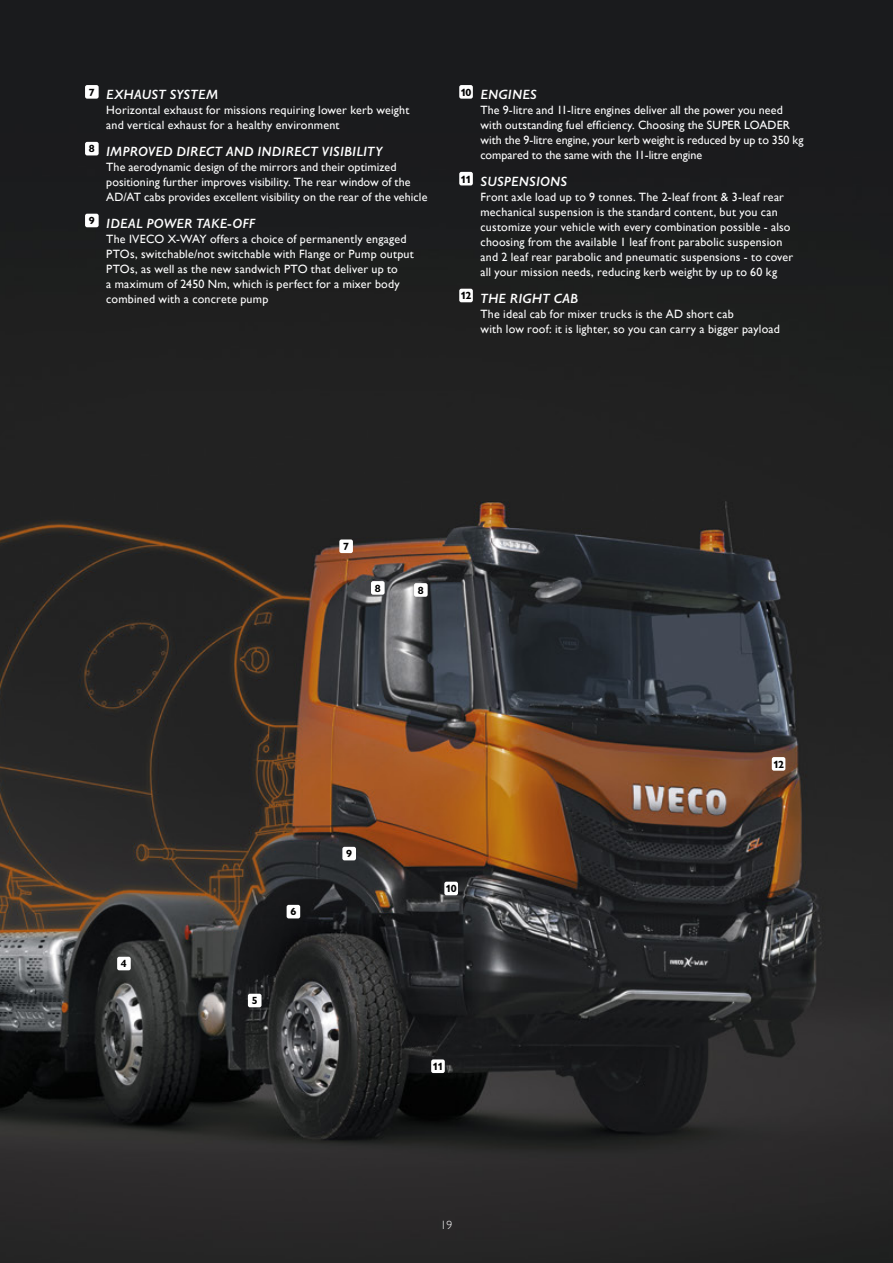
<style>
.page{position:relative;width:893px;height:1263px;background:#fff}
.page>*{position:absolute;margin:0;border:0;box-sizing:border-box;transform-origin:0 0}
.t1{font:italic 600 13.5px "Gill Sans";letter-spacing:.01em;color:#fff}
.t2{font:12px/15px "Gill Sans";letter-spacing:.015em;color:#fff}
.t3{font:300 12px "Gill Sans";color:#fff}
.t4{font:700 10.5px "Gill Sans Nova";color:#000}
</style>
<div class="page">
<img style="left:0;top:0;width:893px;height:1263px">
<div style="left:117px;top:957px;width:14px;height:13px;background:#fff;border-radius:2px"></div>
<div style="left:248px;top:994px;width:13px;height:13px;background:#fff;border-radius:2px"></div>
<div style="left:287px;top:905px;width:13px;height:13px;background:#fff;border-radius:2px"></div>
<div style="left:339px;top:539px;width:14px;height:14px;background:#fff;border-radius:2px"></div>
<div style="left:371px;top:581px;width:14px;height:14px;background:#fff;border-radius:2px"></div>
<div style="left:342px;top:847px;width:14px;height:13px;background:#fff;border-radius:2px"></div>
<div style="left:444px;top:882px;width:14px;height:13px;background:#fff;border-radius:2px"></div>
<div style="left:431px;top:1059px;width:14px;height:14px;background:#fff;border-radius:2px"></div>
<div style="left:772px;top:757px;width:13px;height:14px;background:#fff;border-radius:2px"></div>
<div style="left:414px;top:583px;width:14px;height:14px;background:#fff;border-radius:2px"></div>
<div style="left:85px;top:85px;width:14px;height:14px;background:#fff;border-radius:2px"></div>
<div style="left:85px;top:142px;width:14px;height:13px;background:#fff;border-radius:2px"></div>
<div style="left:85px;top:214px;width:14px;height:13px;background:#fff;border-radius:2px"></div>
<div style="left:459px;top:85px;width:14px;height:14px;background:#fff;border-radius:2px"></div>
<div style="left:459px;top:172px;width:14px;height:13px;background:#fff;border-radius:2px"></div>
<div style="left:459px;top:289px;width:14px;height:13px;background:#fff;border-radius:2px"></div>
<p class="t1" style="left:89px;top:86px;width:131px"><sup>7</sup> EXHAUST SYSTEM</p>
<p class="t2" style="left:106px;top:102px;width:305px">Horizontal exhaust for missions requiring lower kerb weight and vertical exhaust for a healthy environment</p>
<p class="t1" style="left:89px;top:143px;width:295px"><sup>8</sup> IMPROVED DIRECT AND INDIRECT VISIBILITY</p>
<p class="t2" style="left:106px;top:159px;width:323px">The aerodynamic design of the mirrors and their optimized positioning further improves visibility. The rear window of the<br>AD/AT cabs provides excellent visibility on the rear of the vehicle</p>
<p class="t1" style="left:89px;top:215px;width:168px"><sup>9</sup> IDEAL POWER TAKE-OFF</p>
<p class="t2" style="left:106px;top:231px;width:309px">The IVECO X-WAY offers a choice of permanently engaged PTOs, switchable/not switchable with Flange or Pump output PTOs, as well as the new sandwich PTO that deliver up to<br>a maximum of 2450 Nm, which is perfect for a mixer body combined with a concrete pump</p>
<p class="t1" style="left:460px;top:86px;width:78px"><sup>10</sup> ENGINES</p>
<p class="t2" style="left:480px;top:102px;width:325px">The 9-litre and 11-litre engines deliver all the power you need with outstanding fuel efficiency. Choosing the SUPER LOADER with the 9-litre engine, your kerb weight is reduced by up to 350 kg compared to the same with the 11-litre engine</p>
<p class="t1" style="left:460px;top:173px;width:108px"><sup>11</sup> SUSPENSIONS</p>
<p class="t2" style="left:480px;top:189px;width:314px">Front axle load up to 9 tonnes. The 2-leaf front &amp; 3-leaf rear mechanical suspension is the standard content, but you can customize your vehicle with every combination possible - also choosing from the available 1 leaf front parabolic suspension and 2 leaf rear parabolic and pneumatic suspensions - to cover all your mission needs, reducing kerb weight by up to 60 kg</p>
<p class="t1" style="left:460px;top:290px;width:119px"><sup>12</sup> THE RIGHT CAB</p>
<p class="t2" style="left:480px;top:306px;width:301px">The ideal cab for mixer trucks is the AD short cab<br>with low roof: it is lighter, so you can carry a bigger payload</p>
<p class="t4" style="left:121px;top:957px;width:7px">4</p>
<p class="t4" style="left:343px;top:540px;width:7px">7</p>
<p class="t4" style="left:375px;top:582px;width:7px">8</p>
<p class="t4" style="left:418px;top:584px;width:7px">8</p>
<p class="t4" style="left:252px;top:994px;width:7px">5</p>
<p class="t4" style="left:290px;top:905px;width:7px">6</p>
<p class="t4" style="left:346px;top:847px;width:7px">9</p>
<p class="t4" style="left:446px;top:882px;width:13px">10</p>
<p class="t4" style="left:773px;top:758px;width:13px">12</p>
<p class="t4" style="left:432px;top:1060px;width:13px">11</p>
<p class="t3" style="left:440px;top:1215px;width:13px">19</p>
</div>
